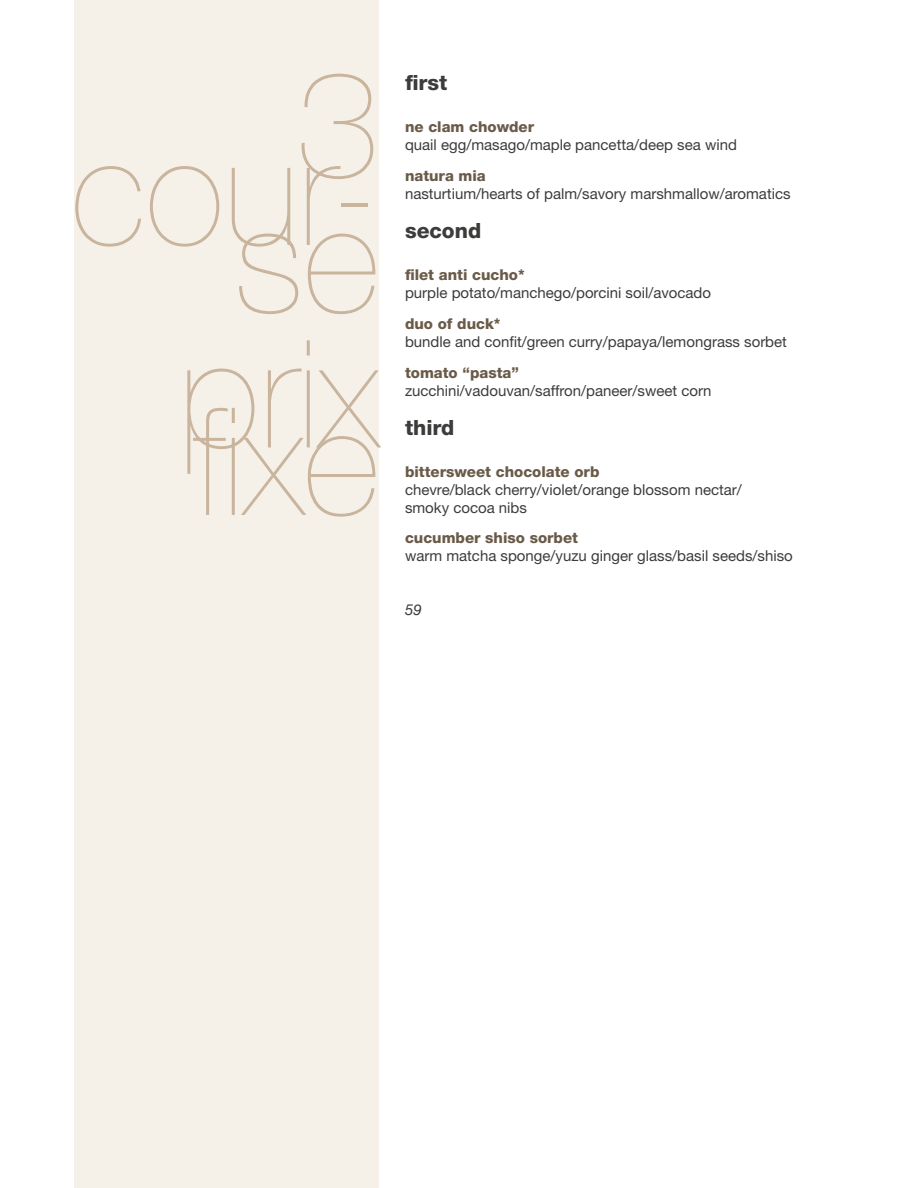
<style>
.page{position:relative;width:918px;height:1188px;background:#fff}
.page>*{position:absolute;margin:0;border:0;box-sizing:border-box;transform-origin:0 0}
.t1{font:200 150px/135px "Helvetica Neue";color:#c9b49d;text-align:center}
.t2{font:800 21px "Helvetica Neue";color:#3c3c3b}
.t3{font:15px/18px "Helvetica Neue";color:#3c3c3b}
.t4{font:800 15px "Helvetica Neue";color:#6a5b49}
.t5{font:italic 15px "Helvetica Neue";color:#3c3c3b}
</style>
<div class="page">
<div style="left:75px;top:0;width:304px;height:1188px;background:#f5f1e9"></div>
<h1 class="t1" style="left:296px;top:57px;width:85px">3</h1>
<h1 class="t1" style="left:71px;top:124px;width:310px">cour-</h1>
<h1 class="t1" style="left:179px;top:192px;width:201px">se prix</h1>
<h1 class="t1" style="left:193px;top:394px;width:187px">fixe</h1>
<h2 class="t2" style="left:405px;top:71px;width:44px">first</h2>
<p class="t4" style="left:405px;top:118px;width:131px">ne clam chowder</p>
<p class="t3" style="left:405px;top:136px;width:333px">quail egg/masago/maple pancetta/deep sea wind</p>
<p class="t4" style="left:405px;top:167px;width:82px">natura mia</p>
<p class="t3" style="left:405px;top:185px;width:387px">nasturtium/hearts of palm/savory marshmallow/aromatics</p>
<h2 class="t2" style="left:405px;top:218px;width:78px">second</h2>
<p class="t4" style="left:405px;top:266px;width:121px">filet anti cucho*</p>
<p class="t3" style="left:405px;top:284px;width:308px">purple potato/manchego/porcini soil/avocado</p>
<p class="t4" style="left:405px;top:315px;width:97px">duo of duck*</p>
<p class="t3" style="left:405px;top:332px;width:384px">bundle and confit/green curry/papaya/lemongrass sorbet</p>
<p class="t4" style="left:405px;top:363px;width:115px">tomato “pasta”</p>
<p class="t3" style="left:405px;top:381px;width:308px">zucchini/vadouvan/saffron/paneer/sweet corn</p>
<h2 class="t2" style="left:405px;top:415px;width:51px">third</h2>
<p class="t4" style="left:405px;top:462px;width:196px">bittersweet chocolate orb</p>
<p class="t3" style="left:405px;top:480px;width:338px">chevre/black cherry/violet/orange blossom nectar/ smoky cocoa nibs</p>
<p class="t4" style="left:405px;top:529px;width:175px">cucumber shiso sorbet</p>
<p class="t3" style="left:405px;top:547px;width:389px">warm matcha sponge/yuzu ginger glass/basil seeds/shiso</p>
<p class="t5" style="left:405px;top:601px;width:18px">59</p>
</div>
